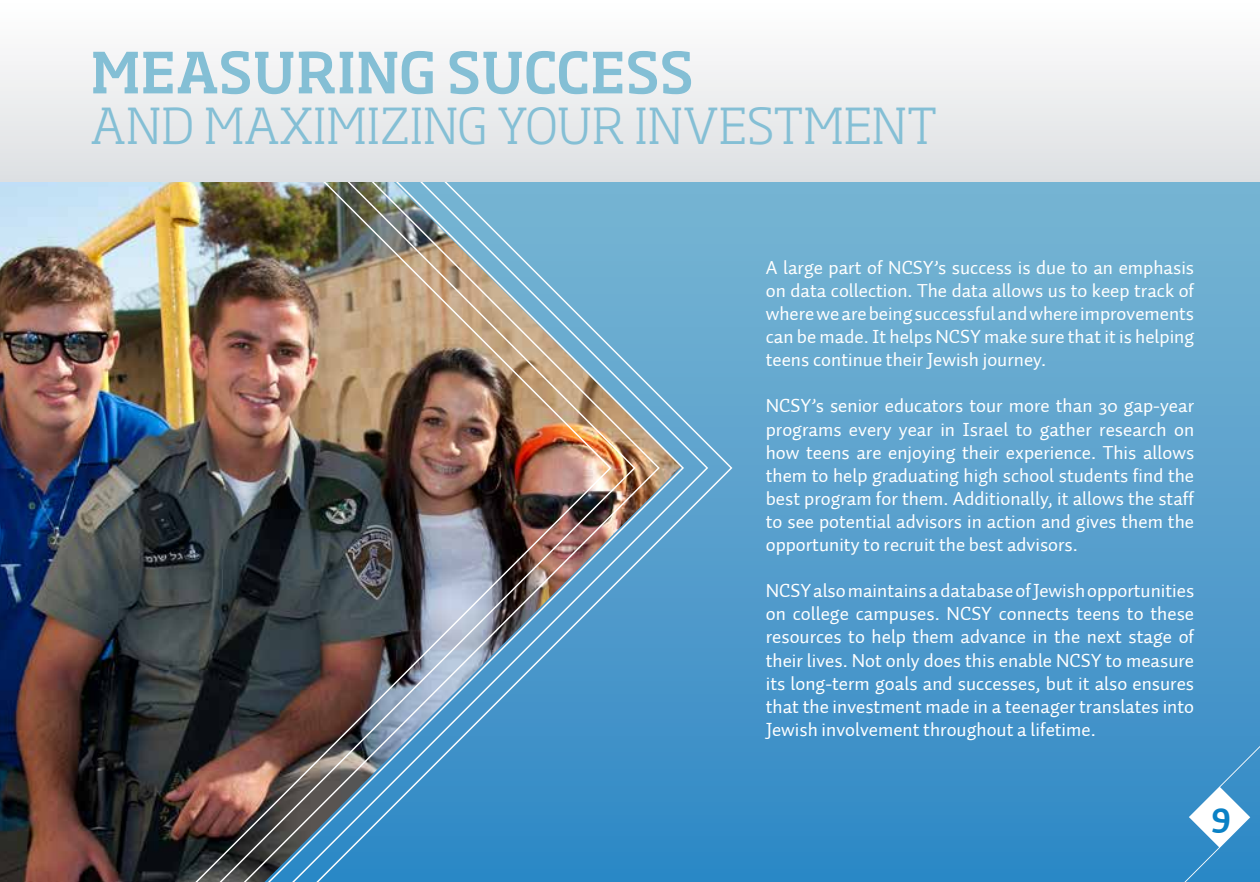
<style>
.page{position:relative;width:1260px;height:882px;background:#fff}
.page>*{position:absolute;margin:0;border:0;box-sizing:border-box;transform-origin:0 0}
.t1{font:500 56px "Soho Std";letter-spacing:-.005em;color:#84bfd5}
.t2{font:300 49px "Soho Std";color:#84bfd5}
.t3{font:700 38.5px "Auto 1";color:#0a81c5}
.t4{font:19.25px/23.1px "Auto 1";color:#fff;text-align:justify}
</style>
<div class="page">
<svg style="left:732px;top:181px;width:528px;height:701px;background:#569fcc"></svg>
<img style="left:0;top:181px;width:141px;height:701px">
<svg style="left:708px;top:181px;width:24px;height:701px;background:#569fcc"></svg>
<svg style="left:684px;top:181px;width:24px;height:701px;background:#57a0cd"></svg>
<svg style="left:660px;top:181px;width:24px;height:701px;background:#5aa0ca"></svg>
<svg style="left:636px;top:181px;width:24px;height:701px;background:#619ec4"></svg>
<svg style="left:611px;top:181px;width:25px;height:701px;background:#649bbc"></svg>
<img style="left:141px;top:181px;width:470px;height:701px">
<div style="left:0;top:0;width:1260px;height:181px;background:linear-gradient(to bottom,#fff,#dde0e3)"></div>
<svg style="left:1184px;top:746px;width:76px;height:136px"></svg>
<h1 class="t1" style="left:91px;top:37px;width:605px">MEASURING SUCCESS</h1>
<h2 class="t2" style="left:91px;top:95px;width:848px">AND MAXIMIZING YOUR INVESTMENT</h2>
<p class="t4" style="left:766px;top:256px;width:430px">A large part of NCSY’s success is due to an emphasis on data collection. The data allows us to keep track of where we are being successful and where improvements can be made. It helps NCSY make sure that it is helping teens continue their Jewish journey.</p>
<p class="t4" style="left:766px;top:395px;width:430px">NCSY’s senior educators tour more than 30 gap-year programs every year in Israel to gather research on how teens are enjoying their experience. This allows them to help graduating high school students find the best program for them. Additionally, it allows the staff to see potential advisors in action and gives them the opportunity to recruit the best advisors.</p>
<p class="t4" style="left:766px;top:579px;width:430px">NCSY also maintains a database of Jewish opportunities on college campuses. NCSY connects teens to these resources to help them advance in the next stage of their lives. Not only does this enable NCSY to measure its long-term goals and successes, but it also ensures that the investment made in a teenager translates into Jewish involvement throughout a lifetime.</p>
<h3 class="t3" style="left:1212px;top:789px;width:21px">9</h3>
</div>
